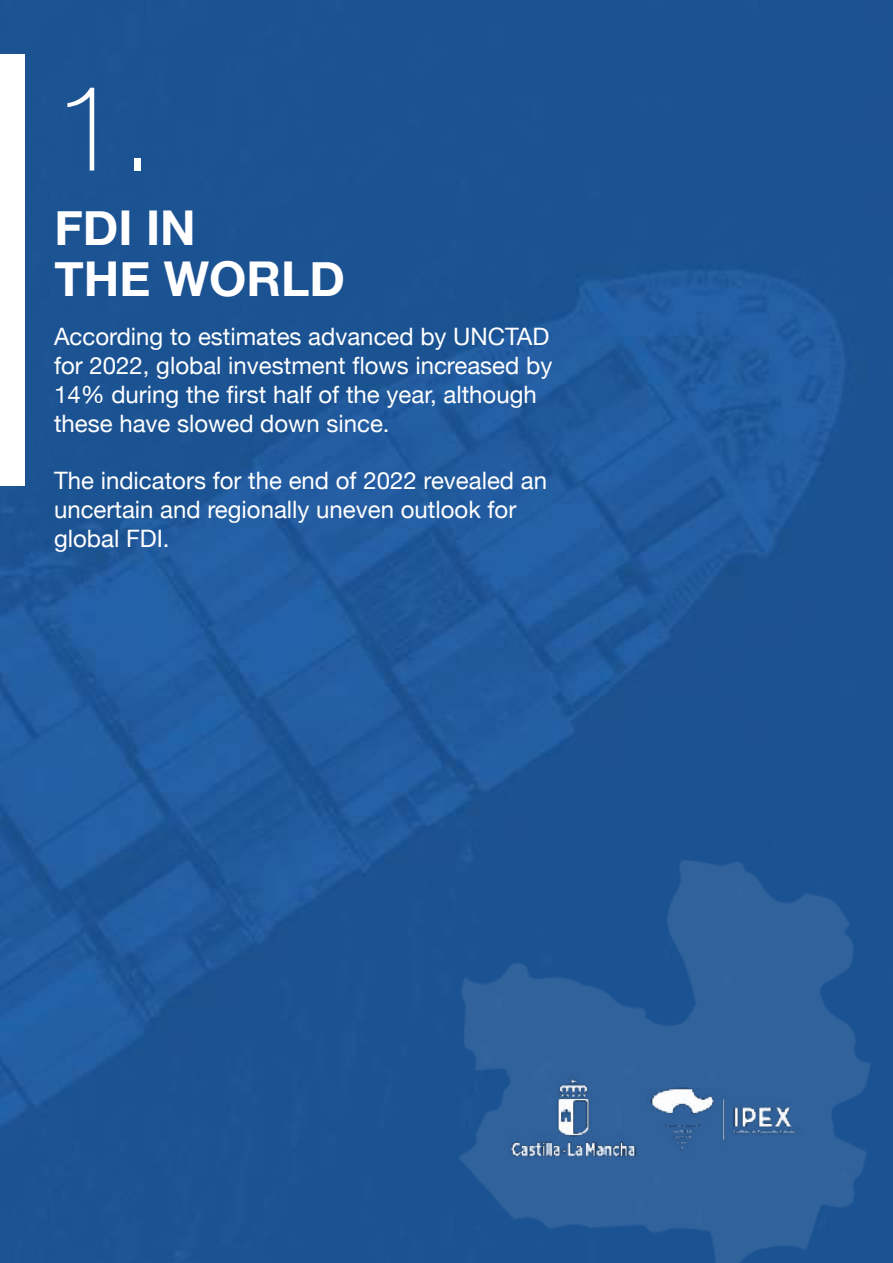
<style>
.page{position:relative;width:893px;height:1263px;background:#fff}
.page>*{position:absolute;margin:0;border:0;box-sizing:border-box;transform-origin:0 0}
.t1{font:100 120px "Helvetica Neue";color:#fff}
.t2{font:700 48px/51px "Helvetica Neue";color:#fff}
.t3{font:24px/28.8px "Helvetica Neue";color:#fff}
</style>
<div class="page">
<img style="left:0;top:0;width:893px;height:1263px">
<div style="left:0;top:54px;width:24px;height:432px;background:#fff"></div>
<img style="left:455px;top:858px;width:418px;height:405px">
<img style="left:622px;top:1040px;width:270px;height:153px">
<img style="left:509px;top:1073px;width:129px;height:87px">
<h1 class="t1" style="left:54px;top:37px;width:102px">1.</h1>
<h2 class="t2" style="left:54px;top:204px;width:292px">FDI IN<br>THE WORLD</h2>
<p class="t3" style="left:54px;top:324px;width:500px">According to estimates advanced by UNCTAD for 2022, global investment flows increased by 14% during the first half of the year, although these have slowed down since.</p>
<p class="t3" style="left:54px;top:468px;width:495px">The indicators for the end of 2022 revealed an uncertain and regionally uneven outlook for global FDI.</p>
</div>
